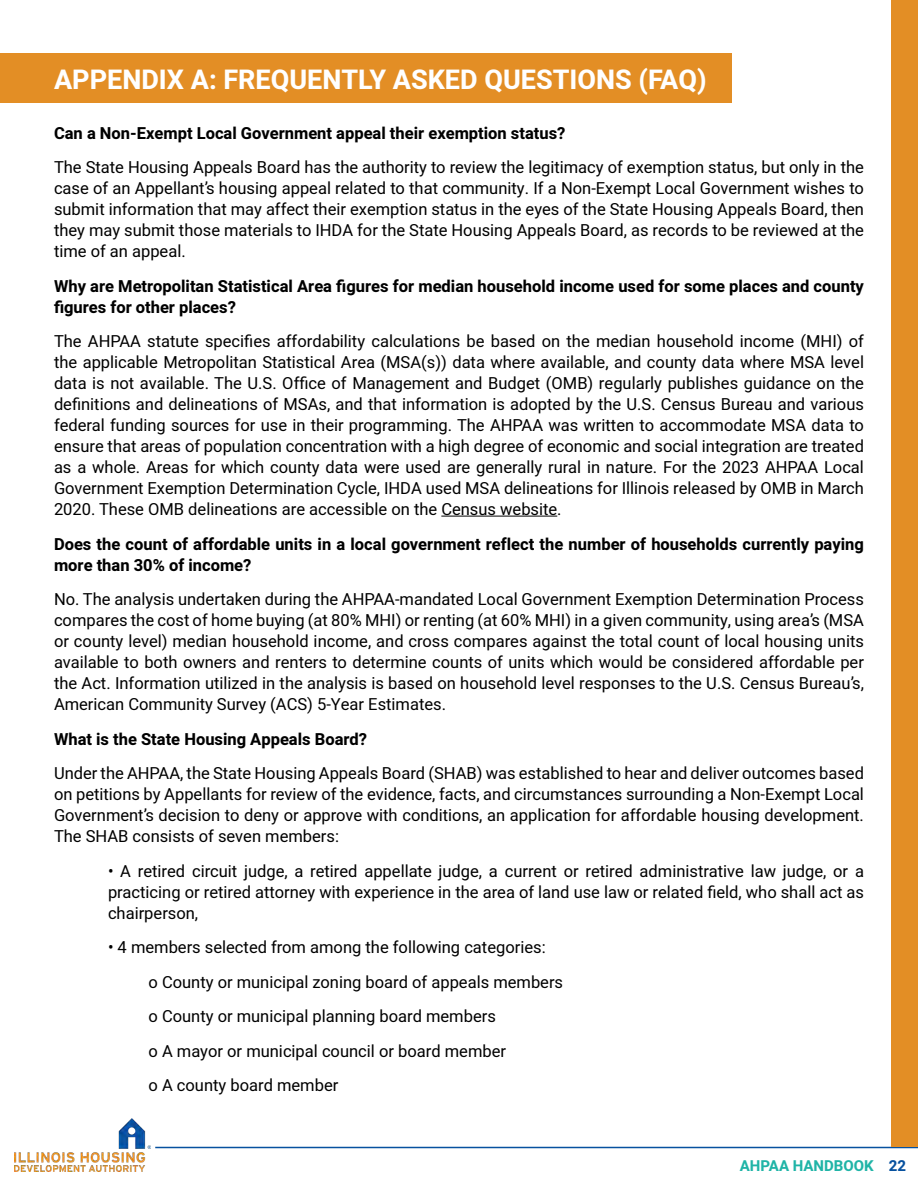
<style>
.page{position:relative;width:918px;height:1188px;background:#fff}
.page>*{position:absolute;margin:0;border:0;box-sizing:border-box;transform-origin:0 0}
.t1{font:700 27px "Heebo";color:#fff}
.t2{font:16.5px/21px "Heebo";color:#000;text-align:justify}
.t3{font:700 16.5px/21px "Heebo";color:#000}
.t4{font:700 15px "Heebo";color:#20b4a7}
.s1{color:#07519f}
</style>
<div class="page">
<hr style="left:155px;top:1147px;width:763px;height:1px;background:#07519f">
<img style="left:15px;top:1118px;width:135px;height:53px">
<div style="left:0;top:53px;width:731px;height:50px;background:#e38e25"></div>
<hr style="left:441px;top:516px;width:116px;height:1px;background:#000">
<div style="left:891px;top:0;width:27px;height:1147px;background:#e38e25"></div>
<h1 class="t1" style="left:54px;top:61px;width:654px">APPENDIX A: FREQUENTLY ASKED QUESTIONS (FAQ)</h1>
<p class="t3" style="left:54px;top:123px;width:513px">Can a Non-Exempt Local Government appeal their exemption status?</p>
<p class="t2" style="left:54px;top:157px;width:812px">The State Housing Appeals Board has the authority to review the legitimacy of exemption status, but only in the case of an Appellant’s housing appeal related to that community. If a Non-Exempt Local Government wishes to submit information that may affect their exemption status in the eyes of the State Housing Appeals Board, then they may submit those materials to IHDA for the State Housing Appeals Board, as records to be reviewed at the time of an appeal.</p>
<p class="t3" style="left:54px;top:276px;width:811px">Why are Metropolitan Statistical Area figures for median household income used for some places and county figures for other places?</p>
<p class="t2" style="left:54px;top:331px;width:812px">The AHPAA statute specifies affordability calculations be based on the median household income (MHI) of the applicable Metropolitan Statistical Area (MSA(s)) data where available, and county data where MSA level data is not available. The U.S. Office of Management and Budget (OMB) regularly publishes guidance on the definitions and delineations of MSAs, and that information is adopted by the U.S. Census Bureau and various federal funding sources for use in their programming. The AHPAA was written to accommodate MSA data to ensure that areas of population concentration with a high degree of economic and social integration are treated as a whole. Areas for which county data were used are generally rural in nature. For the 2023 AHPAA Local Government Exemption Determination Cycle, IHDA used MSA delineations for Illinois released by OMB in March 2020. These OMB delineations are accessible on the Census website.</p>
<p class="t3" style="left:54px;top:534px;width:811px">Does the count of affordable units in a local government reflect the number of households currently paying more than 30% of income?</p>
<p class="t2" style="left:54px;top:589px;width:812px">No. The analysis undertaken during the AHPAA-mandated Local Government Exemption Determination Process compares the cost of home buying (at 80% MHI) or renting (at 60% MHI) in a given community, using area’s (MSA or county level) median household income, and cross compares against the total count of local housing units available to both owners and renters to determine counts of units which would be considered affordable per the Act. Information utilized in the analysis is based on household level responses to the U.S. Census Bureau’s, American Community Survey (ACS) 5-Year Estimates.</p>
<p class="t3" style="left:54px;top:729px;width:315px">What is the State Housing Appeals Board?</p>
<p class="t2" style="left:54px;top:763px;width:812px">Under the AHPAA, the State Housing Appeals Board (SHAB) was established to hear and deliver outcomes based on petitions by Appellants for review of the evidence, facts, and circumstances surrounding a Non-Exempt Local Government’s decision to deny or approve with conditions, an application for affordable housing development.<br>The SHAB consists of seven members:</p>
<p class="t2" style="left:108px;top:861px;width:757px">• A retired circuit judge, a retired appellate judge, a current or retired administrative law judge, or a practicing or retired attorney with experience in the area of land use law or related field, who shall act as chairperson,</p>
<p class="t2" style="left:149px;top:930px;width:416px;line-height:34.5px;text-align:left;text-indent:-41px">• 4 members selected from among the following categories:<br>o County or municipal zoning board of appeals members o County or municipal planning board members<br>o A mayor or municipal council or board member<br>o A county board member</p>
<p class="t4" style="left:740px;top:1156px;width:168px">AHPAA HANDBOOK <span class="s1">22</span></p>
</div>
